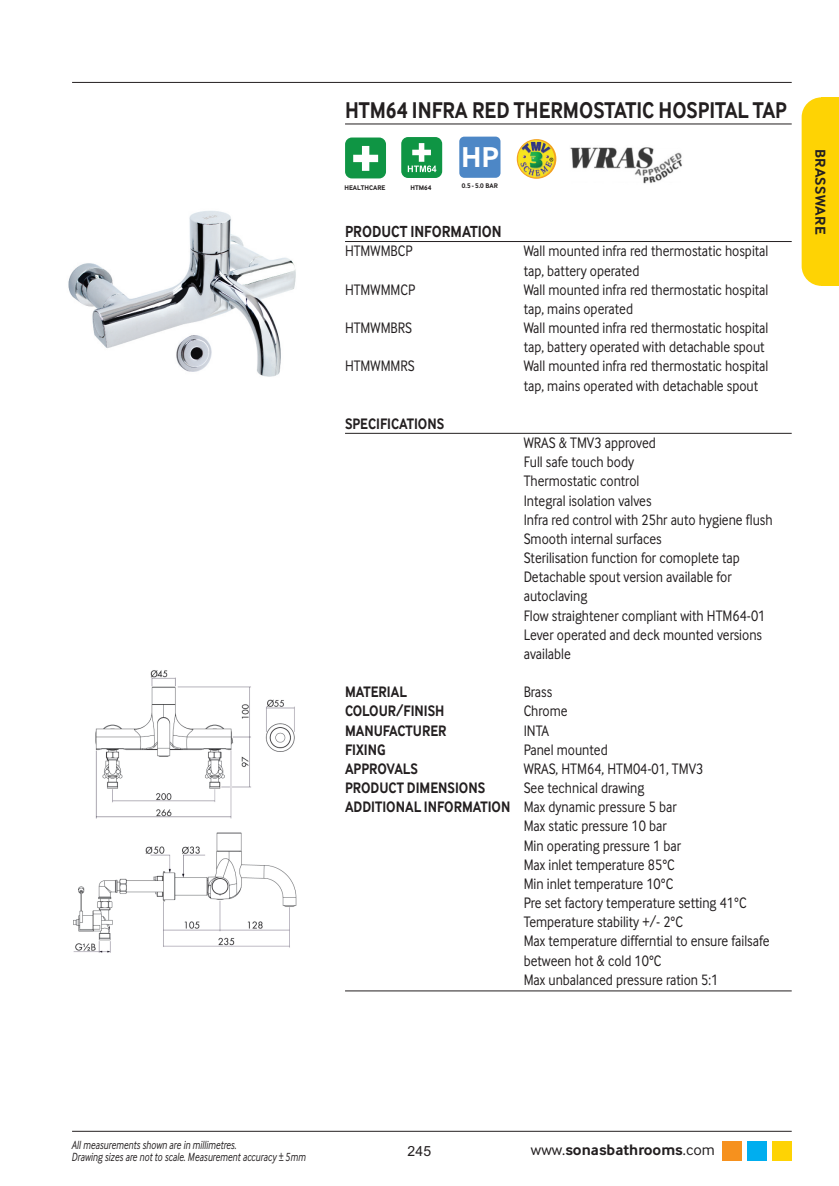
<style>
.page{position:relative;width:839px;height:1186px;background:#fff}
.page>*{position:absolute;margin:0;border:0;box-sizing:border-box;transform-origin:0 0}
.t1{font:700 29.75px "Inter Face Da Ma";color:#fff}
.t2{font:700 23.62px "Inter Face Da Ma";color:#231f20;scale:.85 1}
.t3{font:700 16.62px "Inter Face Da Ma";color:#231f20;scale:.85 1}
.t4{font:15.75px/19.2px "Inter Face Da Ma";color:#231f20;scale:.85 1}
.t5{font:700 15.75px "Inter Face Da Ma";color:#231f20;scale:.85 1}
.t6{font:700 15.75px "Inter Face Da Ma";color:#231f20}
.t7{font:700 14.88px "Inter Face Da Ma";letter-spacing:.025em;color:#231f20}
.t8{font:14px "Arial";color:#231f20}
.t9{font:italic 12.25px/12.2px "Inter Face Da Ma";color:#231f20;scale:.75 1}
.t10{font:700 7px "Inter Face Da Ma";color:#231f20;scale:.95 1}
.s1{font-weight:700}
.s2{font-weight:400}
</style>
<div class="page">
<hr style="left:345px;top:124px;width:446px;height:1px;background:#231f20">
<hr style="left:345px;top:241px;width:446px;height:1px;background:#231f20">
<hr style="left:345px;top:433px;width:446px;height:1px;background:#231f20">
<hr style="left:345px;top:990px;width:446px;height:1px;background:#231f20">
<img style="left:68px;top:211px;width:228px;height:166px">
<img style="left:73px;top:670px;width:224px;height:283px">
<hr style="left:72px;top:1131px;width:719px;height:1px;background:#231f20">
<div style="left:722px;top:1141px;width:20px;height:20px;background:#f6911e"></div>
<div style="left:747px;top:1141px;width:20px;height:20px;background:#00aeef"></div>
<div style="left:772px;top:1141px;width:19px;height:20px;background:#fed304"></div>
<hr style="left:72px;top:82px;width:719px;height:1px;background:#231f20">
<div style="left:801px;top:97px;width:38px;height:189px;background:#fed304"></div>
<div style="left:345px;top:138px;width:41px;height:40px;background:#0f9544;border-radius:7px"></div>
<svg style="left:353px;top:146px;width:25px;height:25px"></svg>
<div style="left:401px;top:137px;width:41px;height:41px;background:#0f9544;border-radius:7px"></div>
<svg style="left:408px;top:143px;width:28px;height:29px"></svg>
<img style="left:570px;top:147px;width:112px;height:37px">
<img style="left:517px;top:139px;width:39px;height:40px;border-radius:50%">
<div style="left:459px;top:137px;width:41px;height:41px;background:#4d87c6;border-radius:5px"></div>
<h2 class="t2" style="left:345px;top:101px;width:521px">HTM64 INFRA RED THERMOSTATIC HOSPITAL TAP</h2>
<h1 class="t1" style="left:461px;top:145px;width:39px">HP</h1>
<p class="t10" style="left:344px;top:184px;width:45px">HEALTHCARE</p>
<p class="t10" style="left:410px;top:184px;width:23px">HTM64</p>
<p class="t10" style="left:462px;top:183px;width:39px">0.5 - 5.0 BAR</p>
<p class="t3" style="left:345px;top:225px;width:186px">PRODUCT INFORMATION</p>
<p class="t4" style="left:345px;top:243px;width:81px">HTMWMBCP</p>
<p class="t4" style="left:523px;top:243px;width:289px">Wall mounted infra red thermostatic hospital tap, battery operated</p>
<p class="t4" style="left:345px;top:281px;width:84px">HTMWMMCP</p>
<p class="t4" style="left:523px;top:281px;width:289px">Wall mounted infra red thermostatic hospital tap, mains operated</p>
<p class="t4" style="left:345px;top:320px;width:80px">HTMWMBRS</p>
<p class="t4" style="left:523px;top:320px;width:289px">Wall mounted infra red thermostatic hospital tap, battery operated with detachable spout</p>
<p class="t4" style="left:345px;top:358px;width:84px">HTMWMMRS</p>
<p class="t4" style="left:523px;top:358px;width:289px">Wall mounted infra red thermostatic hospital tap, mains operated with detachable spout</p>
<p class="t5" style="left:345px;top:417px;width:118px">SPECIFICATIONS</p>
<p class="t4" style="left:523px;top:435px;width:294px">WRAS &amp; TMV3 approved<br>Full safe touch body<br>Thermostatic control<br>Integral isolation valves<br>Infra red control with 25hr auto hygiene flush<br>Smooth internal surfaces<br>Sterilisation function for comoplete tap<br>Detachable spout version available for autoclaving<br>Flow straightener compliant with HTM64-01<br>Lever operated and deck mounted versions available</p>
<p class="t5" style="left:345px;top:686px;width:74px">MATERIAL</p>
<p class="t4" style="left:523px;top:684px;width:35px">Brass</p>
<p class="t5" style="left:345px;top:705px;width:118px">COLOUR/FINISH</p>
<p class="t4" style="left:523px;top:703px;width:53px">Chrome</p>
<p class="t5" style="left:345px;top:724px;width:121px">MANUFACTURER</p>
<p class="t4" style="left:523px;top:722px;width:32px">INTA</p>
<p class="t5" style="left:345px;top:743px;width:49px">FIXING</p>
<p class="t4" style="left:523px;top:741px;width:100px">Panel mounted</p>
<p class="t5" style="left:345px;top:762px;width:87px">APPROVALS</p>
<p class="t4" style="left:523px;top:760px;width:213px">WRAS, HTM64, HTM04-01, TMV3</p>
<p class="t5" style="left:345px;top:781px;width:166px">PRODUCT DIMENSIONS</p>
<p class="t4" style="left:523px;top:780px;width:143px">See technical drawing</p>
<p class="t4" style="left:345px;top:799px;width:392px"><span class="s1">ADDITIONAL INFORMATION</span> Max dynamic pressure 5 bar</p>
<p class="t4" style="left:523px;top:818px;width:170px">Max static pressure 10 bar</p>
<p class="t4" style="left:523px;top:837px;width:187px">Min operating pressure 1 bar</p>
<p class="t4" style="left:523px;top:856px;width:179px">Max inlet temperature 85°C</p>
<p class="t4" style="left:523px;top:875px;width:177px">Min inlet temperature 10°C</p>
<p class="t4" style="left:523px;top:895px;width:264px">Pre set factory temperature setting 41°C</p>
<p class="t4" style="left:523px;top:914px;width:189px">Temperature stability +/- 2°C</p>
<p class="t4" style="left:523px;top:933px;width:291px">Max temperature differntial to ensure failsafe</p>
<p class="t4" style="left:523px;top:952px;width:164px">between hot &amp; cold 10°C</p>
<p class="t4" style="left:523px;top:971px;width:230px">Max unbalanced pressure ration 5:1</p>
<p class="t7" style="left:826px;top:149px;width:88px;rotate:90deg">BRASSWARE</p>
<p class="t9" style="left:72px;top:1139px;width:313px">All measurements shown are in millimetres.<br>Drawing sizes are not to scale. Measurement accuracy ± 5mm</p>
<p class="t8" style="left:407px;top:1143px;width:25px">245</p>
<p class="t6" style="left:531px;top:1143px;width:185px"><span class="s2">www.</span>sonasbathrooms<span class="s2">.com</span></p>
</div>
